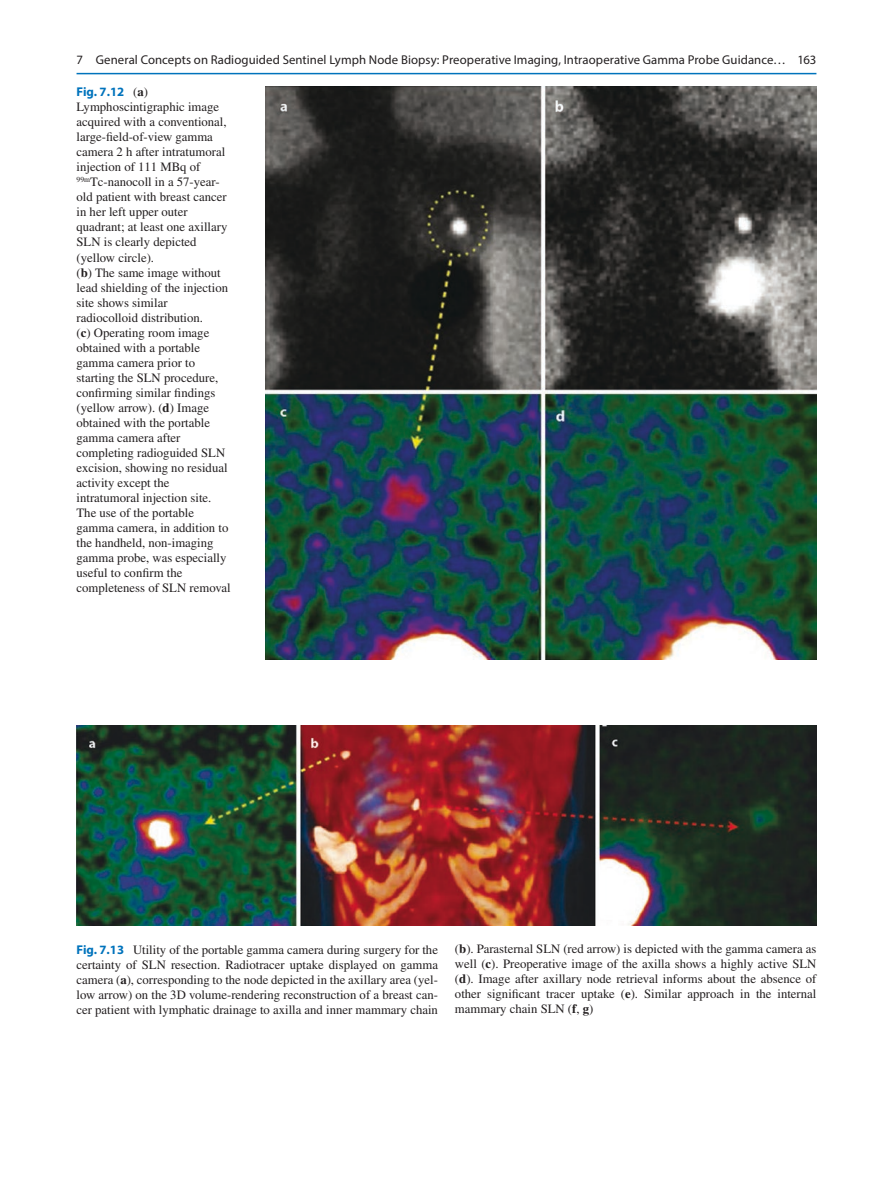
<style>
.page{position:relative;width:893px;height:1187px;background:#fff}
.page>*{position:absolute;margin:0;border:0;box-sizing:border-box;transform-origin:0 0}
.t1{font:12.75px/15px "Pnrsdn Times LT Std";color:#231f20;text-align:justify}
.t2{font:12.75px "Phlvtn Myriad Pro";letter-spacing:.01em;color:#231f20}
.t3{font:700 12.75px "Wqjpbk Myriad Pro";color:#0073bc}
.t4{font:12.75px "Hcrltj Myriad Pro";color:#231f20}
.s1{font-family:"Pnrsdn Times LT Std";font-weight:400;color:#231f20}
.s2{font-family:"Mxqkml Times LT Std";color:#231f20}
.s3{font-family:"Mxqkml Times LT Std";font-weight:700}
.s4{font-family:"Wqjpbk Myriad Pro";font-weight:700;color:#0073bc}
</style>
<div class="page">
<img style="left:266px;top:87px;width:550px;height:572px">
<img style="left:77px;top:725px;width:739px;height:200px">
<hr style="left:77px;top:73px;width:739px;height:1px;background:#0073bc">
<p class="t2" style="left:77px;top:52px;width:711px">7 General Concepts on Radioguided Sentinel Lymph Node Biopsy: Preoperative Imaging, Intraoperative Gamma Probe Guidance…</p>
<p class="t3" style="left:77px;top:84px;width:73px">Fig. 7.12 <span class="s1">(</span><span class="s2">a</span><span class="s1">)</span></p>
<p class="t1" style="left:77px;top:100px;width:156px;text-align:left">Lymphoscintigraphic image acquired with a conventional, large-field-of-view gamma camera 2 h after intratumoral injection of 111 MBq of<br><sup>99m</sup>Tc-nanocoll in a 57-year&shy;old patient with breast cancer in her left upper outer quadrant; at least one axillary<br>SLN is clearly depicted (yellow circle).<br>(<span class="s3">b</span>) The same image without lead shielding of the injection site shows similar radiocolloid distribution.<br>(<span class="s3">c</span>) Operating room image obtained with a portable gamma camera prior to starting the SLN procedure, confirming similar findings (yellow arrow). (<span class="s3">d</span>) Image obtained with the portable gamma camera after completing radioguided SLN excision, showing no residual activity except the intratumoral injection site.<br>The use of the portable gamma camera, in addition to the handheld, non-imaging gamma probe, was especially useful to confirm the completeness of SLN removal</p>
<p class="t4" style="left:797px;top:52px;width:20px">163</p>
<p class="t1" style="left:77px;top:942px;width:363px"><span class="s4">Fig. 7.13</span> Utility of the portable gamma camera during surgery for the certainty of SLN resection. Radiotracer uptake displayed on gamma camera (<span class="s3">a</span>), corresponding to the node depicted in the axillary area (yel&shy;low arrow) on the 3D volume-rendering reconstruction of a breast can&shy;cer patient with lymphatic drainage to axilla and inner mammary chain</p>
<p class="t1" style="left:455px;top:941px;width:363px">(<span class="s3">b</span>). Parasternal SLN (red arrow) is depicted with the gamma camera as well (<span class="s3">c</span>). Preoperative image of the axilla shows a highly active SLN (<span class="s3">d</span>). Image after axillary node retrieval informs about the absence of other significant tracer uptake (<span class="s3">e</span>). Similar approach in the internal mammary chain SLN (<span class="s3">f</span>, <span class="s3">g</span>)</p>
</div>
